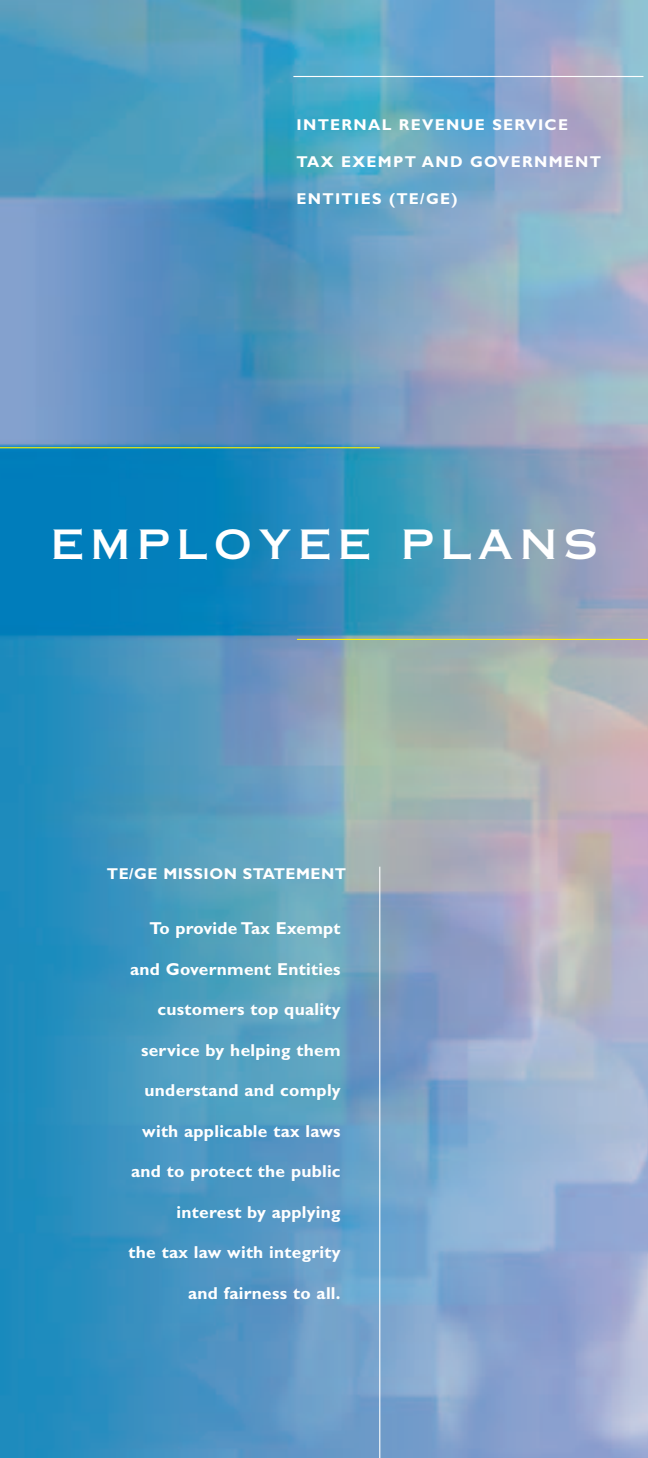
<style>
.page{position:relative;width:648px;height:1458px;background:#fff}
.page>*{position:absolute;margin:0;border:0;box-sizing:border-box;transform-origin:0 0}
.t1{font:40.5px "Copperplate Thirty One AB";letter-spacing:.15em;color:#fff}
.t2{font:700 17.32px "Gill Sans";letter-spacing:.015em;color:#fff}
.t3{font:700 15.75px "Gill Sans";letter-spacing:.085em;color:#fff}
.t4{font:700 15.75px "Gill Sans";letter-spacing:.035em;color:#fff}
</style>
<div class="page">
<img style="left:0;top:0;width:648px;height:1458px">
<hr style="left:293px;top:76px;width:351px;height:1px;background:#fff">
<hr style="left:379px;top:867px;width:1px;height:591px;background:#fff">
<hr style="left:297px;top:639px;width:351px;height:1px;background:#fff101">
<hr style="left:0;top:447px;width:380px;height:1px;background:#fff101">
<p class="t3" style="left:297px;top:119px;width:273px">INTERNAL REVENUE SERVICE</p>
<p class="t3" style="left:297px;top:156px;width:306px">TAX EXEMPT AND GOVERNMENT</p>
<p class="t3" style="left:297px;top:193px;width:162px">ENTITIES (TE/GE)</p>
<h1 class="t1" style="left:50px;top:521px;width:549px">EMPLOYEE PLANS</h1>
<p class="t4" style="left:107px;top:868px;width:241px">TE/GE MISSION STATEMENT</p>
<p class="t2" style="left:149px;top:923px;width:193px">To provide Tax Exempt</p>
<p class="t2" style="left:130px;top:963px;width:212px">and Government Entities</p>
<p class="t2" style="left:158px;top:1004px;width:185px">customers top quality</p>
<p class="t2" style="left:141px;top:1044px;width:201px">service by helping them</p>
<p class="t2" style="left:145px;top:1085px;width:198px">understand and comply</p>
<p class="t2" style="left:142px;top:1125px;width:200px">with applicable tax laws</p>
<p class="t2" style="left:131px;top:1166px;width:211px">and to protect the public</p>
<p class="t2" style="left:177px;top:1206px;width:166px">interest by applying</p>
<p class="t2" style="left:129px;top:1247px;width:214px">the tax law with integrity</p>
<p class="t2" style="left:188px;top:1287px;width:154px">and fairness to all.</p>
</div>
